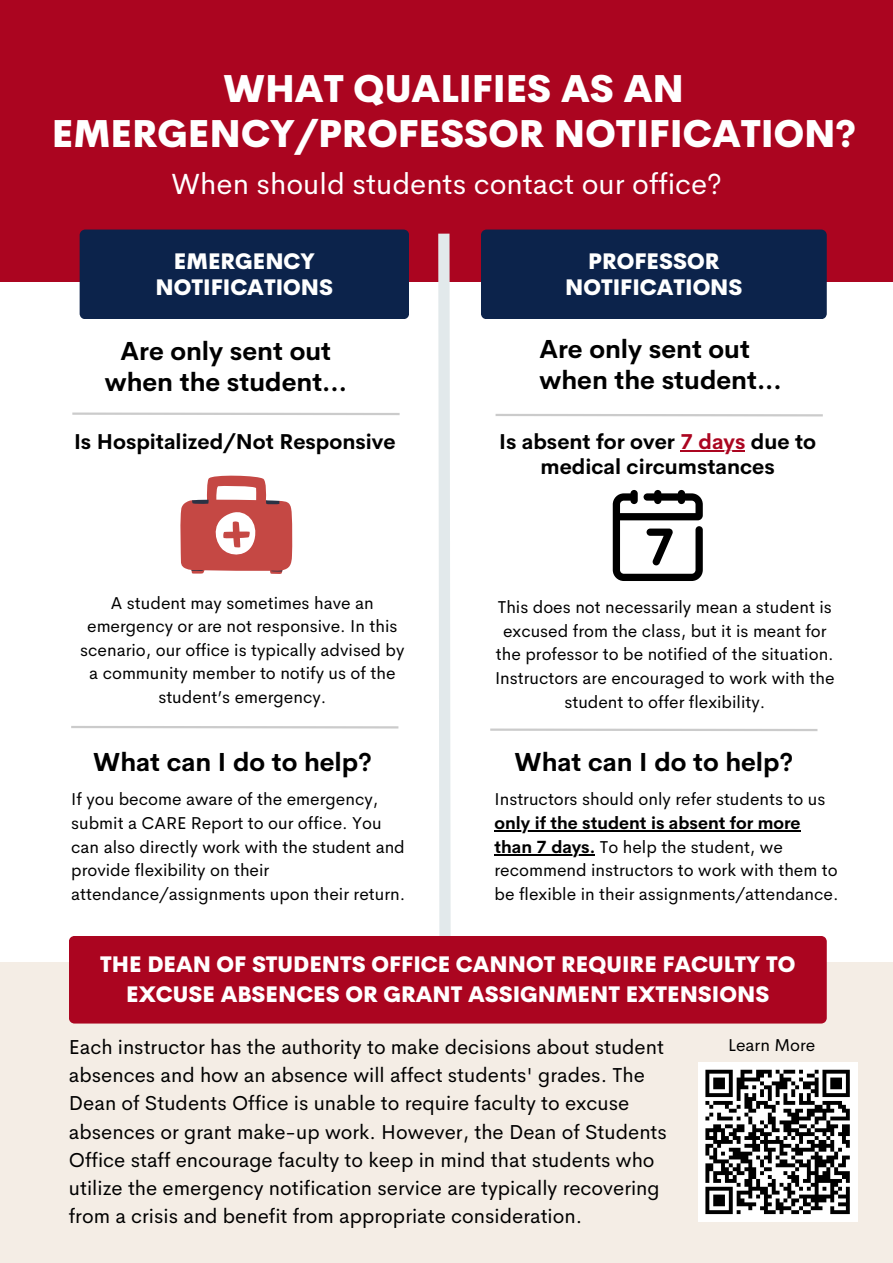
<style>
.page{position:relative;width:893px;height:1263px;background:#fff}
.page>*{position:absolute;margin:0;border:0;box-sizing:border-box;transform-origin:0 0}
.t1{font:800 37.5px/45px "Cerebri Sans";color:#fff;text-align:center}
.t2{font:29.25px "Cerebri Sans";color:#fff}
.t3{font:700 25.58px/30.4px "Cerebri Sans";color:#000;text-align:center}
.t4{font:800 21.75px/25.9px "Cerebri Sans";color:#fff;text-align:center}
.t5{font:700 21.08px/24.8px "Cerebri Sans";color:#000;text-align:center}
.t6{font:20.25px/28.1px "Cerebri Sans";color:#000}
.t7{font:17.25px/23.6px "Cerebri Sans";color:#000;text-align:center}
.s1{color:#ab0520}
.s2{font-weight:700}
</style>
<div class="page">
<div style="left:0;top:0;width:893px;height:281px;background:#ab0520"></div>
<div style="left:80px;top:230px;width:329px;height:89px;background:#0c234b"></div>
<div style="left:481px;top:230px;width:345px;height:89px;background:#0c234b"></div>
<svg style="left:432px;top:233px;width:24px;height:703px"></svg>
<div style="left:0;top:962px;width:893px;height:301px;background:#f4ede5"></div>
<div style="left:69px;top:936px;width:757px;height:87px;background:#ab0520"></div>
<svg style="left:72px;top:412px;width:328px;height:3px"></svg>
<svg style="left:71px;top:726px;width:328px;height:3px"></svg>
<svg style="left:495px;top:414px;width:328px;height:3px"></svg>
<svg style="left:490px;top:728px;width:328px;height:3px"></svg>
<svg style="left:180px;top:475px;width:112px;height:99px"></svg>
<svg style="left:613px;top:490px;width:89px;height:91px"></svg>
<hr style="left:494px;top:830px;width:306px;height:2px;background:#000">
<hr style="left:494px;top:854px;width:101px;height:1px;background:#000">
<hr style="left:680px;top:451px;width:65px;height:1px;background:#ab0520">
<div style="left:697px;top:1062px;width:160px;height:160px;background:#fff"></div>
<svg style="left:705px;top:1069px;width:145px;height:146px"></svg>
<p class="t1" style="left:52px;top:66px;width:805px">WHAT QUALIFIES AS AN<br>EMERGENCY/PROFESSOR NOTIFICATION?</p>
<p class="t2" style="left:171px;top:165px;width:552px">When should students contact our office?</p>
<p class="t4" style="left:156px;top:249px;width:179px">EMERGENCY<br>NOTIFICATIONS</p>
<p class="t4" style="left:565px;top:249px;width:179px">PROFESSOR<br>NOTIFICATIONS</p>
<p class="t3" style="left:105px;top:336px;width:244px">Are only sent out when the student...</p>
<p class="t5" style="left:74px;top:430px;width:323px">Is Hospitalized/Not Responsive</p>
<p class="t7" style="left:80px;top:591px;width:326px">A student may sometimes have an emergency or are not responsive. In this scenario, our office is typically advised by a community member to notify us of the student’s emergency.</p>
<p class="t3" style="left:93px;top:747px;width:280px">What can I do to help?</p>
<p class="t7" style="left:71px;top:787px;width:335px;text-align:left">If you become aware of the emergency, submit a CARE Report to our office. You can also directly work with the student and provide flexibility on their attendance/assignments upon their return.</p>
<p class="t3" style="left:539px;top:334px;width:244px;text-align:left">Are only sent out when the student...</p>
<p class="t5" style="left:499px;top:430px;width:318px">Is absent for over <span class="s1">7 days</span> due to medical circumstances</p>
<p class="t7" style="left:495px;top:595px;width:341px">This does not necessarily mean a student is excused from the class, but it is meant for the professor to be notified of the situation.<br>Instructors are encouraged to work with the student to offer flexibility.</p>
<p class="t3" style="left:514px;top:747px;width:280px">What can I do to help?</p>
<p class="t7" style="left:494px;top:787px;width:345px;text-align:left">Instructors should only refer students to us <span class="s2">only if the student is absent for more than 7 days.</span> To help the student, we recommend instructors to work with them to be flexible in their assignments/attendance.</p>
<p class="t4" style="left:100px;top:949px;width:697px;line-height:30.4px">THE DEAN OF STUDENTS OFFICE CANNOT REQUIRE FACULTY TO<br>EXCUSE ABSENCES OR GRANT ASSIGNMENT EXTENSIONS</p>
<p class="t6" style="left:69px;top:1033px;width:599px">Each instructor has the authority to make decisions about student absences and how an absence will affect students' grades. The Dean of Students Office is unable to require faculty to excuse absences or grant make-up work. However, the Dean of Students Office staff encourage faculty to keep in mind that students who utilize the emergency notification service are typically recovering from a crisis and benefit from appropriate consideration.</p>
<p class="t7" style="left:728px;top:1033px;width:89px">Learn More</p>
</div>
